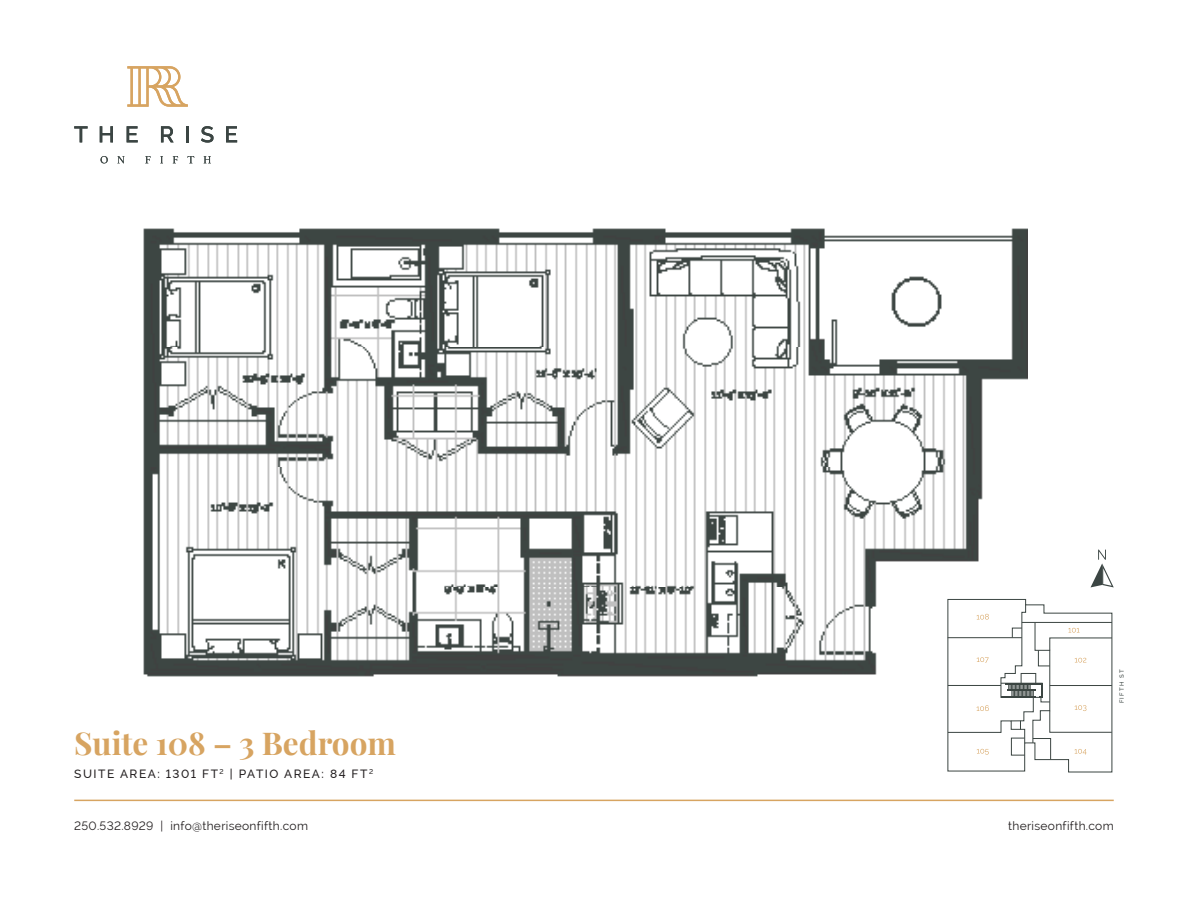
<style>
.page{position:relative;width:1188px;height:918px;background:#fff}
.page>*{position:absolute;margin:0;border:0;box-sizing:border-box;transform-origin:0 0}
.Suite___Type{font:700 31.5px "Playfair Display";color:#d7a461}
.t1{font:12px "Raleway";letter-spacing:.025em;color:#231f20}
.Footage_Area{font:500 12px "Raleway";letter-spacing:.125em;color:#231f20}
.t2{font:500 6px "Raleway";letter-spacing:.2em;color:#3c4643}
</style>
<div class="page">
<img style="left:143px;top:228px;width:885px;height:450px">
<svg style="left:948px;top:599px;width:164px;height:173px"></svg>
<hr style="left:74px;top:800px;width:1040px;height:1px;background:#d7a461">
<svg style="left:1091px;top:550px;width:23px;height:37px"></svg>
<svg style="left:74px;top:126px;width:14px;height:16px"></svg>
<svg style="left:100px;top:126px;width:13px;height:16px"></svg>
<svg style="left:127px;top:126px;width:11px;height:16px"></svg>
<svg style="left:161px;top:126px;width:13px;height:16px"></svg>
<hr style="left:186px;top:126px;width:3px;height:16px;background:#3b4543">
<svg style="left:201px;top:126px;width:13px;height:17px"></svg>
<svg style="left:226px;top:126px;width:11px;height:16px"></svg>
<svg style="left:101px;top:156px;width:7px;height:7px"></svg>
<svg style="left:118px;top:156px;width:6px;height:7px"></svg>
<svg style="left:145px;top:156px;width:6px;height:7px"></svg>
<svg style="left:160px;top:156px;width:3px;height:7px"></svg>
<svg style="left:173px;top:156px;width:5px;height:7px"></svg>
<svg style="left:187px;top:156px;width:7px;height:7px"></svg>
<svg style="left:204px;top:156px;width:7px;height:7px"></svg>
<svg style="left:127px;top:66px;width:61px;height:41px"></svg>
<p class="Suite___Type" style="left:74px;top:718px;width:323px">Suite 108 – 3 Bedroom</p>
<p class="Footage_Area" style="left:74px;top:764px;width:300px">SUITE AREA: 1301 FT<sup>2</sup> | PATIO AREA: 84 FT<sup>2</sup></p>
<p class="t2" style="left:1117px;top:703px;width:36px;rotate:-90deg">FIFTH ST</p>
<p class="t1" style="left:74px;top:819px;width:235px">250.532.8929 | info@theriseonfifth.com</p>
<p class="t1" style="left:1008px;top:819px;width:107px">theriseonfifth.com</p>
</div>
